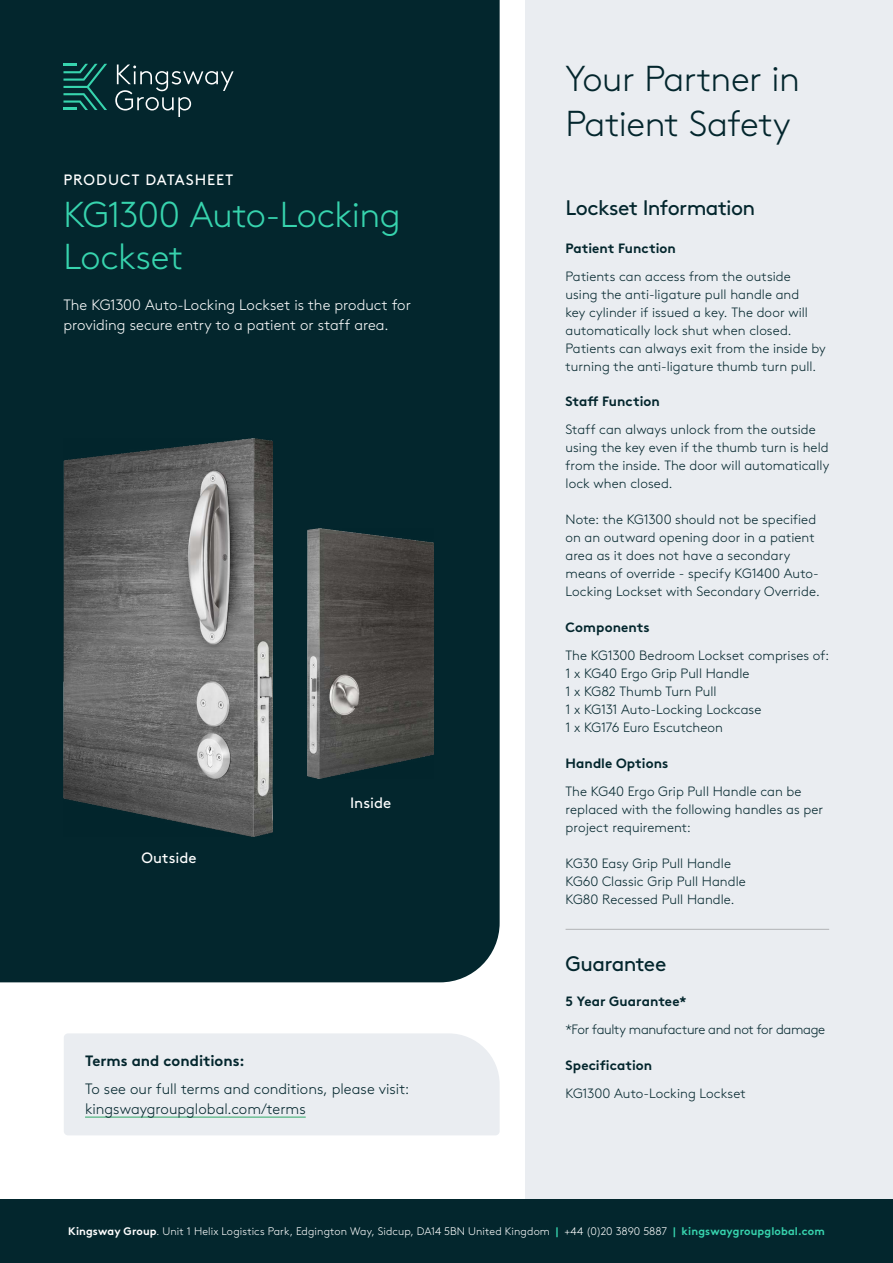
<style>
.page{position:relative;width:893px;height:1263px;background:#fff}
.page>*{position:absolute;margin:0;border:0;box-sizing:border-box;transform-origin:0 0}
.t1{font:300 36px/45px "Brown Pro";letter-spacing:-.015em;color:#03262d}
.t2{font:300 36px/42px "Brown Pro";letter-spacing:-.015em;color:#37d4ae}
.t3{font:21px "Brown Pro";letter-spacing:-.03em;color:#03262d}
.t4{font:300 15px/20.2px "Brown Pro";color:#fff}
.t5{font:300 15px/20.2px "Brown Pro";color:#03262d}
.t6{font:700 15px "Brown Pro";color:#03262d}
.t7{font:15px "Brown Pro";letter-spacing:.065em;color:#fff}
.t8{font:15px "Brown Pro";letter-spacing:.01em;color:#fff}
.t9{font:300 13.5px/18px "Brown Pro";color:#03262d}
.t10{font:700 13.5px "Brown Pro";letter-spacing:.005em;color:#03262d}
.t11{font:300 13.5px "Brown Pro";letter-spacing:-.025em;color:#03262d}
.t12{font:300 10.95px "Brown Pro";letter-spacing:.01em;color:#fff}
.s1{font-weight:700}
.s2{font-weight:700;color:#37d4ae}
</style>
<div class="page">
<div style="left:525px;top:0;width:368px;height:1263px;background:#eaedf1"></div>
<div style="left:0;top:0;width:500px;height:982px;background:#03262d"></div>
<svg style="left:115px;top:65px;width:119px;height:52px;background:#234147"></svg>
<svg style="left:63px;top:64px;width:44px;height:46px;background:#10534e"></svg>
<div style="left:64px;top:1033px;width:436px;height:102px;background:#eaedf1"></div>
<hr style="left:85px;top:1116px;width:221px;height:2px;background:#6dbe95">
<hr style="left:566px;top:929px;width:263px;height:1px;background:#282827">
<img style="left:64px;top:439px;width:208px;height:397px">
<img style="left:307px;top:528px;width:127px;height:251px">
<div style="left:0;top:1199px;width:893px;height:64px;background:#03262d"></div>
<p class="t7" style="left:63px;top:169px;width:171px">PRODUCT DATASHEET</p>
<h1 class="t2" style="left:63px;top:191px;width:339px">KG1300 Auto-Locking<br>Lockset</h1>
<p class="t4" style="left:63px;top:294px;width:349px">The KG1300 Auto-Locking Lockset is the product for providing secure entry to a patient or staff area.</p>
<p class="t8" style="left:141px;top:847px;width:57px">Outside</p>
<p class="t8" style="left:350px;top:791px;width:43px">Inside</p>
<p class="t6" style="left:85px;top:1048px;width:161px">Terms and conditions:</p>
<p class="t5" style="left:85px;top:1077px;width:326px">To see our full terms and conditions, please visit: kingswaygroupglobal.com/terms</p>
<h1 class="t1" style="left:566px;top:53px;width:236px">Your Partner in<br>Patient Safety</h1>
<h2 class="t3" style="left:566px;top:192px;width:191px">Lockset Information</h2>
<p class="t10" style="left:566px;top:237px;width:112px">Patient Function</p>
<p class="t9" style="left:566px;top:266px;width:262px">Patients can access from the outside using the anti-ligature pull handle and<br>key cylinder if issued a key. The door will automatically lock shut when closed.<br>Patients can always exit from the inside by turning the anti-ligature thumb turn pull.</p>
<p class="t10" style="left:566px;top:391px;width:96px">Staff Function</p>
<p class="t9" style="left:566px;top:420px;width:265px">Staff can always unlock from the outside using the key even if the thumb turn is held from the inside. The door will automatically lock when closed.</p>
<p class="t9" style="left:566px;top:510px;width:256px">Note: the KG1300 should not be specified on an outward opening door in a patient area as it does not have a secondary means of override - specify KG1400 Auto-Locking Lockset with Secondary Override.</p>
<p class="t10" style="left:566px;top:616px;width:86px">Components</p>
<p class="t9" style="left:566px;top:645px;width:265px">The KG1300 Bedroom Lockset comprises of:<br>1 x KG40 Ergo Grip Pull Handle<br>1 x KG82 Thumb Turn Pull<br>1 x KG131 Auto-Locking Lockcase<br>1 x KG176 Euro Escutcheon</p>
<p class="t10" style="left:566px;top:752px;width:104px">Handle Options</p>
<p class="t9" style="left:566px;top:781px;width:259px">The KG40 Ergo Grip Pull Handle can be replaced with the following handles as per project requirement:</p>
<p class="t9" style="left:566px;top:853px;width:182px">KG30 Easy Grip Pull Handle<br>KG60 Classic Grip Pull Handle<br>KG80 Recessed Pull Handle.</p>
<h2 class="t3" style="left:566px;top:947px;width:102px">Guarantee</h2>
<p class="t10" style="left:566px;top:991px;width:122px">5 Year Guarantee*</p>
<p class="t11" style="left:566px;top:1020px;width:261px">*For faulty manufacture and not for damage</p>
<p class="t10" style="left:566px;top:1054px;width:88px">Specification</p>
<p class="t9" style="left:566px;top:1083px;width:182px">KG1300 Auto-Locking Lockset</p>
<p class="t12" style="left:68px;top:1223px;width:758px"><span class="s1">Kingsway Group</span>. Unit 1 Helix Logistics Park, Edgington Way, Sidcup, DA14 5BN United Kingdom <span class="s2">|</span> +44 (0)20 3890 5887 <span class="s2">| kingswaygroupglobal.com</span></p>
</div>
